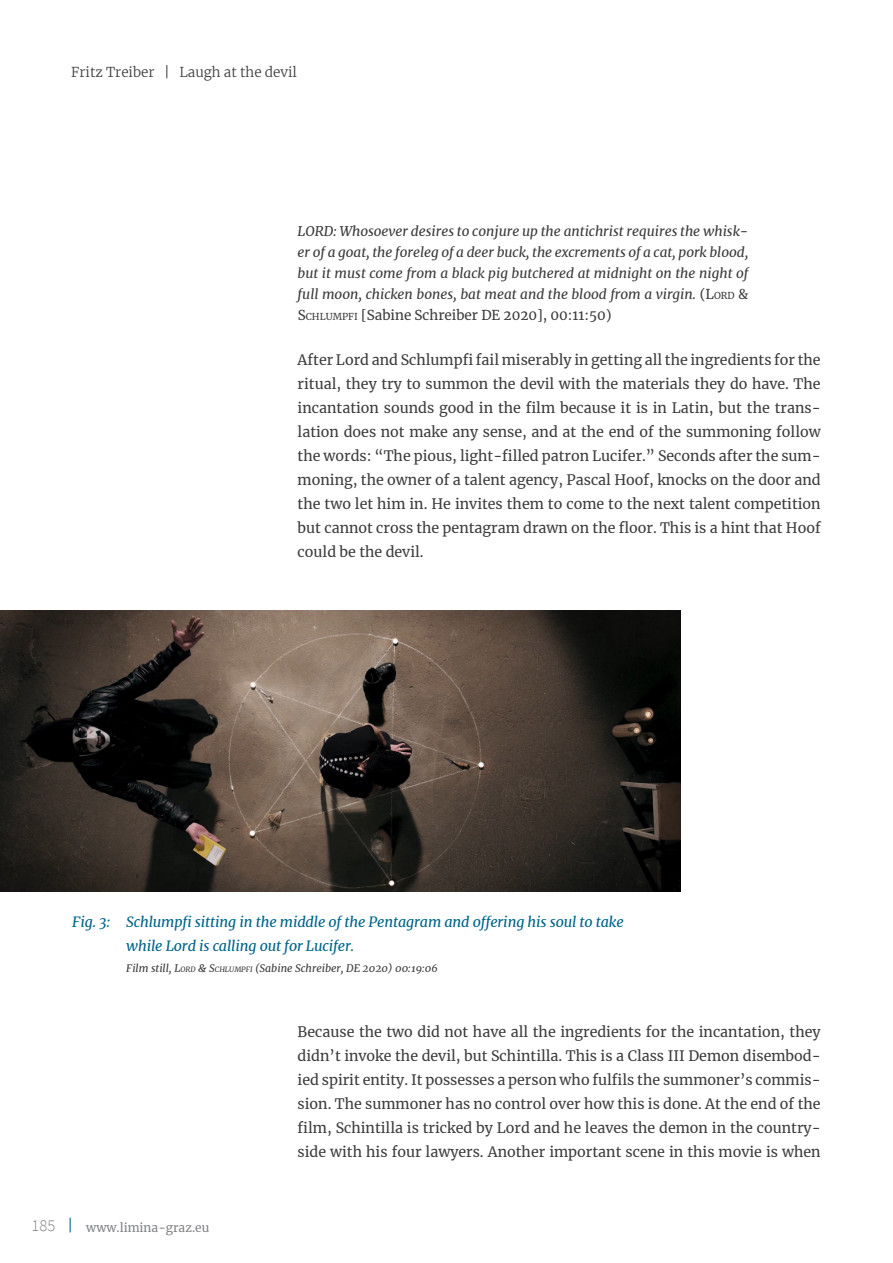
<style>
.page{position:relative;width:893px;height:1263px;background:#fff}
.page>*{position:absolute;margin:0;border:0;box-sizing:border-box;transform-origin:0 0}
.t1{font:14.25px/24px "Merriweather";color:#3c3c3d;text-align:justify}
.t2{font:italic 14.25px/24px "Merriweather";letter-spacing:-.01em;color:#00658a}
.t3{font:italic 13.5px/21px "Merriweather";color:#3c3c3d;text-align:justify}
.t4{font:300 13.5px "Merriweather";color:#3c3c3d}
.t5{font:12px "Merriweather";color:#808285}
.t6{font:italic 10.5px "Merriweather";color:#3c3c3d}
.s1{font-style:normal}
.s2{font-style:normal;font-size:9.45px}
.s3{font-style:inherit}
.s4{font-size:7.35px}
.s5{font-family:"Source Sans Pro";font-weight:300;font-size:16.5px}
.s6{font-weight:300;font-size:15px;color:#00658a}
</style>
<div class="page">
<img style="left:0;top:611px;width:680px;height:280px">
<p class="t4" style="left:71px;top:63px;width:227px">Fritz Treiber | Laugh at the devil</p>
<p class="t3" style="left:298px;top:220px;width:452px">LORD: Whosoever desires to conjure up the antichrist requires the whisk&shy;er of a goat, the foreleg of a deer buck, the excrements of a cat, pork blood, but it must come from a black pig butchered at midnight on the night of full moon, chicken bones, bat meat and the blood from a virgin. <span class="s1">(</span><span class="s1">L</span><span class="s2">ORD</span> <span class="s1">&amp; S</span><span class="s2">CHLUMPFI</span> <span class="s1">[Sabine Schreiber DE 2020], 00:11:50)</span></p>
<p class="t1" style="left:298px;top:347px;width:525px">After Lord and Schlumpfi fail miserably in getting all the ingredients for the ritual, they try to summon the devil with the materials they do have. The incantation sounds good in the film because it is in Latin, but the trans&shy;lation does not make any sense, and at the end of the summoning follow the words: “The pious, light-filled patron Lucifer.” Seconds after the sum&shy;moning, the owner of a talent agency, Pascal Hoof, knocks on the door and the two let him in. He invites them to come to the next talent competition but cannot cross the pentagram drawn on the floor. This is a hint that Hoof could be the devil.</p>
<p class="t2" style="left:126px;top:910px;width:499px;text-indent:-54px">Fig. 3: Schlumpfi sitting in the middle of the Pentagram and offering his soul to take while Lord is calling out for Lucifer.</p>
<p class="t6" style="left:126px;top:961px;width:313px">Film still, <span class="s3">L</span><span class="s4">ORD</span> <span class="s3">&amp; S</span><span class="s4">CHLUMPFI</span> (Sabine Schreiber, DE 2020) 00:19:06</p>
<p class="t5" style="left:32px;top:1219px;width:179px"><span class="s5">185</span> <span class="s6">|</span> www.limina-graz.eu</p>
<p class="t1" style="left:298px;top:1019px;width:525px">Because the two did not have all the ingredients for the incantation, they didn’t invoke the devil, but Schintilla. This is a Class III Demon disembod&shy;ied spirit entity. It possesses a person who fulfils the summoner’s commis&shy;sion. The summoner has no control over how this is done. At the end of the film, Schintilla is tricked by Lord and he leaves the demon in the country&shy;side with his four lawyers. Another important scene in this movie is when</p>
</div>
